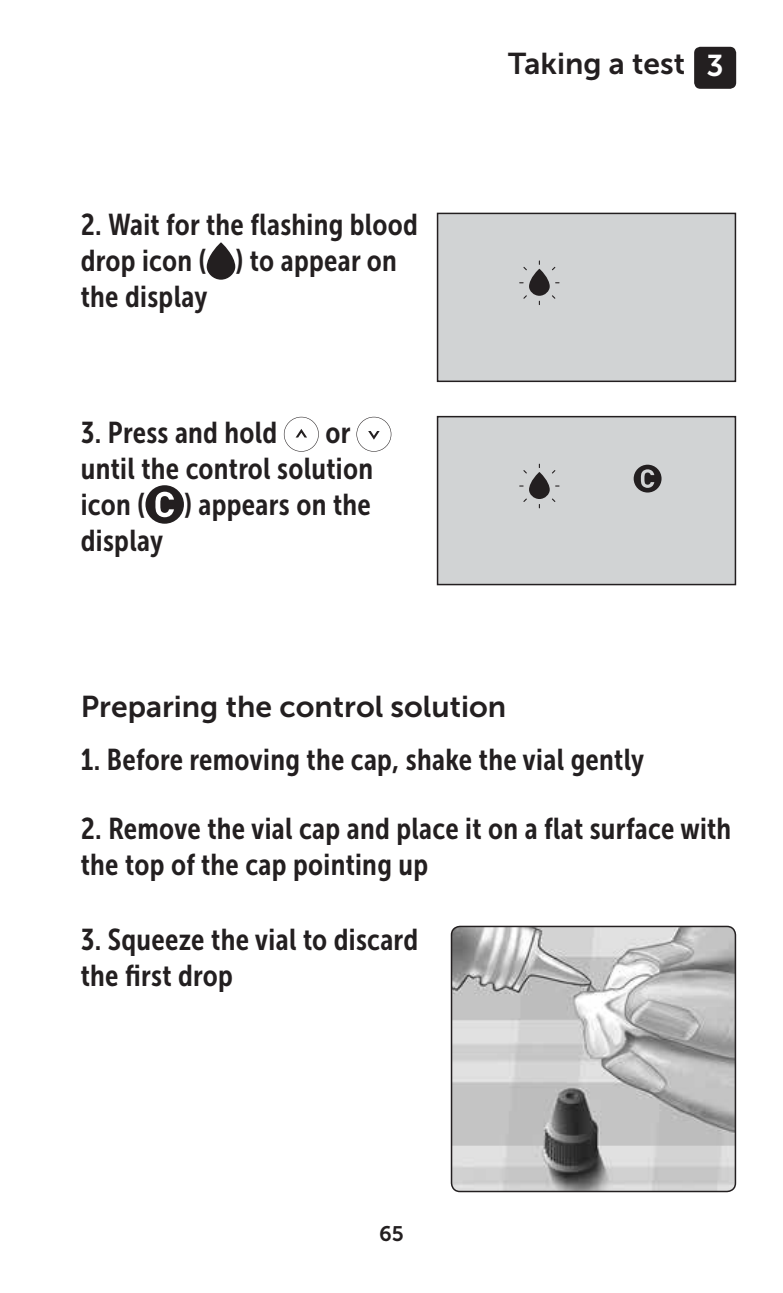
<style>
.page{position:relative;width:783px;height:1293px;background:#fff}
.page>*{position:absolute;margin:0;border:0;box-sizing:border-box;transform-origin:0 0}
.t1{font:30px/36px "Museo Sans Cond 700";letter-spacing:.01em;color:#231f20}
.t2{font:30px "Museo Sans 700";color:#231f20}
.t3{font:21px "Museo Sans 700";color:#231f20}
.s1{color:#fff}
</style>
<div class="page">
<div style="left:694px;top:47px;width:42px;height:42px;background:#231f20;border-radius:6px"></div>
<img style="left:453px;top:928px;width:282px;height:263px">
<div style="left:450px;top:925px;width:286px;height:267px;border:2px solid #231f20;border-radius:9px"></div>
<svg style="left:207px;top:242px;width:28px;height:38px"></svg>
<svg style="left:284px;top:417px;width:35px;height:35px"></svg>
<svg style="left:356px;top:417px;width:35px;height:35px"></svg>
<svg style="left:145px;top:485px;width:39px;height:39px"></svg>
<div style="left:437px;top:417px;width:298px;height:167px;background:#d1d3d4"></div>
<svg style="left:529px;top:472px;width:20px;height:27px"></svg>
<svg style="left:633px;top:465px;width:28px;height:27px"></svg>
<div style="left:436px;top:416px;width:300px;height:169px;border:2px solid #231f20"></div>
<div style="left:437px;top:213px;width:298px;height:168px;background:#d1d3d4"></div>
<svg style="left:529px;top:269px;width:20px;height:27px"></svg>
<div style="left:436px;top:213px;width:300px;height:169px;border:2px solid #231f20"></div>
<p class="t1" style="left:81px;top:207px;width:338px">2. Wait for the flashing blood drop icon ( ) to appear on the display</p>
<p class="t1" style="left:81px;top:415px;width:198px">3. Press and hold</p>
<p class="t1" style="left:81px;top:415px;width:294px;text-indent:244px">or until the control solution icon (</p>
<p class="t1" style="left:184px;top:487px;width:188px">) appears on the</p>
<p class="t1" style="left:81px;top:523px;width:84px">display</p>
<p class="t2" style="left:508px;top:46px;width:217px">Taking a test <span class="s1">3</span></p>
<p class="t2" style="left:81px;top:689px;width:427px">Preparing the control solution</p>
<p class="t1" style="left:81px;top:741px;width:565px">1. Before removing the cap, shake the vial gently</p>
<p class="t1" style="left:81px;top:811px;width:651px">2. Remove the vial cap and place it on a flat surface with the top of the cap pointing up</p>
<p class="t1" style="left:81px;top:921px;width:338px">3. Squeeze the vial to discard the first drop</p>
<p class="t3" style="left:379px;top:1221px;width:26px">65</p>
</div>
